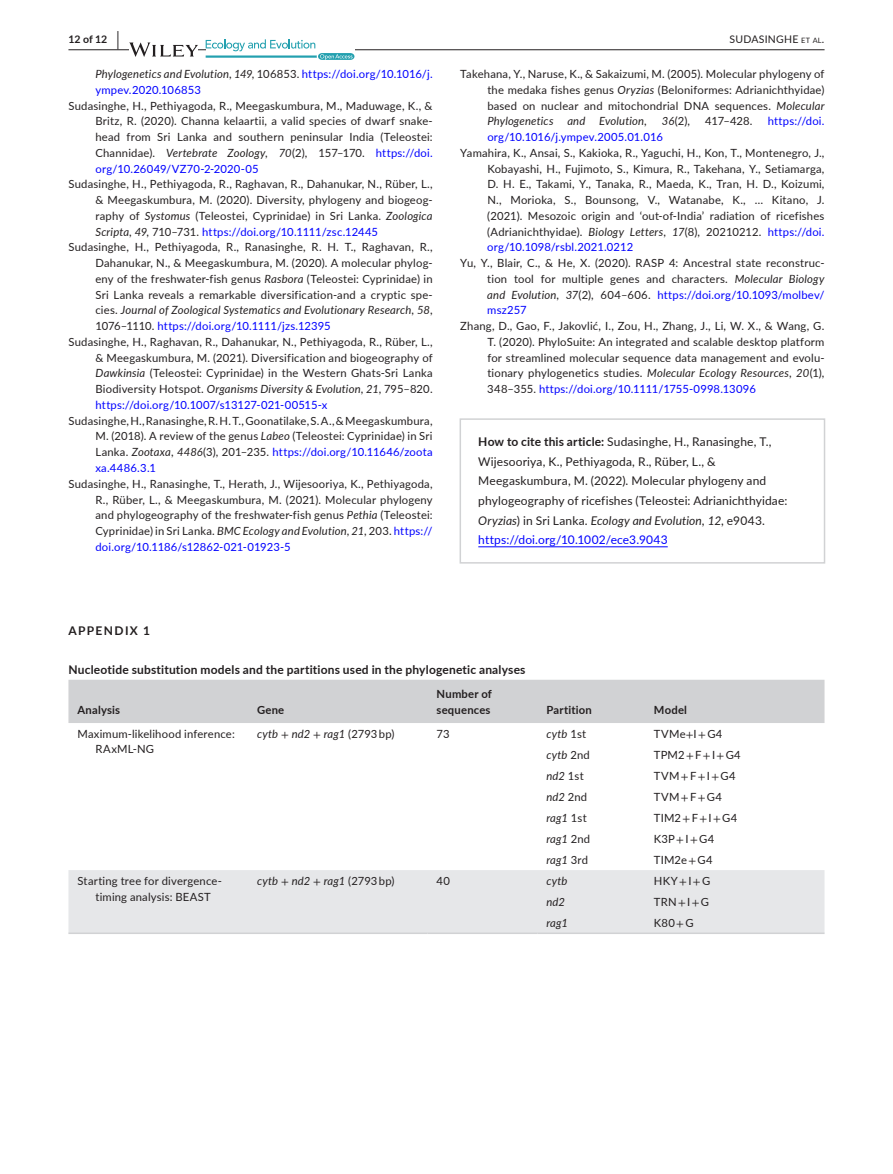
<style>
.page{position:relative;width:893px;height:1174px;background:#fff}
.page>*{position:absolute;margin:0;border:0;box-sizing:border-box;transform-origin:0 0}
.t1{font:12px/19.5px "Lato";letter-spacing:.01em;color:#231f20}
.t2{font:700 12px "Lato";letter-spacing:.015em;color:#231f20}
.t3{font:700 12px "Lato";letter-spacing:.115em;color:#231f20}
.t4{font:11.25px/15.8px "Lato";letter-spacing:.015em;color:#231f20;text-align:justify}
.t5{font:11.25px/15.8px "Lato";letter-spacing:.01em;color:#00f}
.t6{font:italic 11.25px "Lato";letter-spacing:.015em;color:#231f20}
.t7{font:700 11.25px/15.8px "Lato";letter-spacing:.02em;color:#231f20}
.t8{font:10.5px "Lato";letter-spacing:.02em;color:#231f20}
.t9{font:700 10.5px "Lato";color:#231f20}
.s1{font-size:19.5px}
.s2{font-size:7.35px}
.s3{font-style:inherit}
.s4{font-style:italic;color:#231f20}
.s5{color:#231f20}
.s6{font-style:italic}
.s7{color:#00f}
.s8{font-style:normal}
.s9{font-weight:700}
.s10{font-family:"STIX";font-style:normal}
.s11{font-family:"STIX"}
</style>
<div class="page">
<hr style="left:68px;top:49px;width:756px;height:1px;background:#231f20">
<svg style="left:129px;top:42px;width:69px;height:15px"></svg>
<svg style="left:206px;top:39px;width:148px;height:21px"></svg>
<div style="left:460px;top:418px;width:365px;height:145px;border:2px solid #d1d2d4"></div>
<hr style="left:478px;top:546px;width:190px;height:1px;background:#00f">
<div style="left:68px;top:680px;width:756px;height:43px;background:#d1d2d4"></div>
<div style="left:68px;top:870px;width:756px;height:62px;background:#e6e7e9"></div>
<hr style="left:68px;top:932px;width:180px;height:2px;background:#d1d2d4">
<hr style="left:248px;top:932px;width:180px;height:2px;background:#d1d2d4">
<hr style="left:428px;top:932px;width:109px;height:2px;background:#d1d2d4">
<hr style="left:537px;top:932px;width:108px;height:2px;background:#d1d2d4">
<hr style="left:645px;top:932px;width:179px;height:2px;background:#d1d2d4">
<p class="t9" style="left:68px;top:31px;width:52px">12 of 12 <span class="s1">|</span></p>
<p class="t8" style="left:730px;top:31px;width:96px">SUDASINGHE <span class="s2">et al</span><span class="s3">.</span></p>
<p class="t5" style="left:95px;top:66px;width:339px"><span class="s4">Phylogenetics and Evolution</span><span class="s5">,</span> <span class="s4">149</span><span class="s5">, 106853.</span> https://doi.org/10.1016/j. ympev.2020.106853</p>
<p class="t4" style="left:95px;top:97px;width:339px;text-indent:-27px">Sudasinghe, H., Pethiyagoda, R., Meegaskumbura, M., Maduwage, K., &amp; Britz, R. (2020). Channa kelaartii, a valid species of dwarf snake&shy;head from Sri Lanka and southern peninsular India (Teleostei:<br>Channidae). <span class="s6">Vertebrate Zoology</span>, <span class="s6">70</span>(2), 157–170. <span class="s7">https://doi. org/10.26049/VZ70-2-2020-05</span></p>
<p class="t4" style="left:68px;top:176px;width:366px">Sudasinghe, H., Pethiyagoda, R., Raghavan, R., Dahanukar, N., Rüber, L.,</p>
<p class="t4" style="left:95px;top:192px;width:339px">&amp; Meegaskumbura, M. (2020). Diversity, phylogeny and biogeog-</p>
<p class="t4" style="left:95px;top:207px;width:339px">raphy of <span class="s6">Systomus</span> (Teleostei, Cyprinidae) in Sri Lanka. <span class="s6">Zoologica</span></p>
<p class="t5" style="left:95px;top:223px;width:284px"><span class="s4">Scripta</span><span class="s5">,</span> <span class="s4">49</span><span class="s5">, 710–731.</span> https://doi.org/10.1111/zsc.12445</p>
<p class="t4" style="left:68px;top:239px;width:366px">Sudasinghe, H., Pethiyagoda, R., Ranasinghe, R. H. T., Raghavan, R.,</p>
<p class="t4" style="left:95px;top:255px;width:339px">Dahanukar, N., &amp; Meegaskumbura, M. (2020). A molecular phylog-</p>
<p class="t4" style="left:95px;top:270px;width:339px">eny of the freshwater-fish genus <span class="s6">Rasbora</span> (Teleostei: Cyprinidae) in</p>
<p class="t4" style="left:95px;top:286px;width:339px">Sri Lanka reveals a remarkable diversification-and a cryptic spe-</p>
<p class="t6" style="left:95px;top:302px;width:339px"><span class="s8">cies.</span> Journal of Zoological Systematics and Evolutionary Research<span class="s8">,</span> 58<span class="s8">,</span></p>
<p class="t5" style="left:95px;top:318px;width:237px"><span class="s5">1076–1110.</span> https://doi.org/10.1111/jzs.12395</p>
<p class="t4" style="left:68px;top:333px;width:366px">Sudasinghe, H., Raghavan, R., Dahanukar, N., Pethiyagoda, R., Rüber, L.,</p>
<p class="t4" style="left:95px;top:349px;width:339px">&amp; Meegaskumbura, M. (2021). Diversification and biogeography of</p>
<p class="t4" style="left:95px;top:365px;width:339px"><span class="s6">Dawkinsia</span> (Teleostei: Cyprinidae) in the Western Ghats-Sri Lanka</p>
<p class="t4" style="left:95px;top:381px;width:339px">Biodiversity Hotspot. <span class="s6">Organisms Diversity &amp; Evolution</span>, <span class="s6">21</span>, 795–820.</p>
<p class="t5" style="left:95px;top:396px;width:233px">https://doi.org/10.1007/s13127-021-00515-x</p>
<p class="t4" style="left:95px;top:412px;width:339px;text-indent:-27px">Sudasinghe,H.,Ranasinghe,R.H.T.,Goonatilake,S.A.,&amp;Meegaskumbura, M. (2018). A review of the genus <span class="s6">Labeo</span> (Teleostei: Cyprinidae) in Sri Lanka. <span class="s6">Zootaxa</span>, <span class="s6">4486</span>(3), 201–235. <span class="s7">https://doi.org/10.11646/zoota xa.4486.3.1</span></p>
<p class="t4" style="left:95px;top:475px;width:339px;text-indent:-27px">Sudasinghe, H., Ranasinghe, T., Herath, J., Wijesooriya, K., Pethiyagoda, R., Rüber, L., &amp; Meegaskumbura, M. (2021). Molecular phylogeny and phylogeography of the freshwater-fish genus <span class="s6">Pethia</span> (Teleostei:<br>Cyprinidae) in Sri Lanka. <span class="s6">BMC Ecology and Evolution</span>, <span class="s6">21</span>, 203. <span class="s7">https:// doi.org/10.1186/s12862-021-01923-5</span></p>
<p class="t4" style="left:487px;top:66px;width:339px;text-indent:-27px">Takehana, Y., Naruse, K., &amp; Sakaizumi, M. (2005). Molecular phylogeny of the medaka fishes genus <span class="s6">Oryzias</span> (Beloniformes: Adrianichthyidae) based on nuclear and mitochondrial DNA sequences. <span class="s6">Molecular Phylogenetics and Evolution</span>,</p>
<p class="t4" style="left:662px;top:113px;width:30px"><span class="s6">36</span>(2),</p>
<p class="t4" style="left:705px;top:113px;width:49px">417–428.</p>
<p class="t5" style="left:768px;top:113px;width:58px">https://doi.</p>
<p class="t5" style="left:487px;top:129px;width:177px">org/10.1016/j.ympev.2005.01.016</p>
<p class="t4" style="left:487px;top:144px;width:339px;text-indent:-27px">Yamahira, K., Ansai, S., Kakioka, R., Yaguchi, H., Kon, T., Montenegro, J., Kobayashi, H., Fujimoto, S., Kimura, R., Takehana, Y., Setiamarga, D. H. E., Takami, Y., Tanaka, R., Maeda, K., Tran, H. D., Koizumi, N., Morioka, S., Bounsong, V., Watanabe, K., … Kitano, J. (2021). Mesozoic origin and ‘out-of-India’ radiation of ricefishes (Adrianichthyidae). <span class="s6">Biology Letters</span>, <span class="s6">17</span>(8), 20210212. <span class="s7">https://doi. org/10.1098/rsbl.2021.0212</span></p>
<p class="t4" style="left:487px;top:255px;width:339px;text-indent:-27px">Yu, Y., Blair, C., &amp; He, X. (2020). RASP 4: Ancestral state reconstruc&shy;tion tool for multiple genes and characters. <span class="s6">Molecular Biology and Evolution</span>, <span class="s6">37</span>(2), 604–606. <span class="s7">https://doi.org/10.1093/molbev/ msz257</span></p>
<p class="t4" style="left:487px;top:318px;width:339px;text-indent:-27px">Zhang, D., Gao, F., Jakovlić, I., Zou, H., Zhang, J., Li, W. X., &amp; Wang, G.<br>T. (2020). PhyloSuite: An integrated and scalable desktop platform for streamlined molecular sequence data management and evolu&shy;tionary phylogenetics studies. <span class="s6">Molecular Ecology Resources</span>, <span class="s6">20</span>(1), 348–355. <span class="s7">https://doi.org/10.1111/1755-0998.13096</span></p>
<p class="t1" style="left:478px;top:432px;width:311px"><span class="s9">How to cite this article:</span> Sudasinghe, H., Ranasinghe, T., Wijesooriya, K., Pethiyagoda, R., Rüber, L., &amp; Meegaskumbura, M. (2022). Molecular phylogeny and phylogeography of ricefishes (Teleostei: Adrianichthyidae:<br><span class="s6">Oryzias</span>) in Sri Lanka. <span class="s6">Ecology and Evolution</span>, <span class="s6">12</span>, e9043. <span class="s7">https://doi.org/10.1002/ece3.9043</span></p>
<p class="t3" style="left:68px;top:621px;width:83px">APPENDIX 1</p>
<p class="t2" style="left:68px;top:660px;width:459px">Nucleotide substitution models and the partitions used in the phylogenetic analyses</p>
<p class="t7" style="left:77px;top:701px;width:44px">Analysis</p>
<p class="t7" style="left:257px;top:701px;width:29px">Gene</p>
<p class="t7" style="left:437px;top:685px;width:57px">Number of sequences</p>
<p class="t7" style="left:546px;top:701px;width:47px">Partition</p>
<p class="t7" style="left:654px;top:701px;width:35px">Model</p>
<p class="t4" style="left:95px;top:725px;width:141px;text-indent:-18px">Maximum-likelihood inference:<br>RAxML-NG</p>
<p class="t6" style="left:257px;top:725px;width:139px">cytb <span class="s10">+</span> nd2 <span class="s10">+</span> rag1 <span class="s8">(2793 bp)</span></p>
<p class="t4" style="left:437px;top:725px;width:15px">73</p>
<p class="t6" style="left:546px;top:725px;width:41px">cytb <span class="s8">1st</span></p>
<p class="t4" style="left:654px;top:725px;width:70px">TVMe<span class="s11">+</span>I <span class="s11">+</span> G4</p>
<p class="t6" style="left:546px;top:746px;width:45px">cytb <span class="s8">2nd</span></p>
<p class="t4" style="left:654px;top:746px;width:88px">TPM2 <span class="s11">+</span> F <span class="s11">+</span> I <span class="s11">+</span> G4</p>
<p class="t6" style="left:546px;top:767px;width:39px">nd2 <span class="s8">1st</span></p>
<p class="t4" style="left:654px;top:767px;width:83px">TVM <span class="s11">+</span> F <span class="s11">+</span> I <span class="s11">+</span> G4</p>
<p class="t6" style="left:546px;top:789px;width:42px">nd2 <span class="s8">2nd</span></p>
<p class="t4" style="left:654px;top:788px;width:70px">TVM <span class="s11">+</span> F <span class="s11">+</span> G4</p>
<p class="t6" style="left:546px;top:810px;width:42px">rag1 <span class="s8">1st</span></p>
<p class="t4" style="left:654px;top:809px;width:85px">TIM2 <span class="s11">+</span> F <span class="s11">+</span> I <span class="s11">+</span> G4</p>
<p class="t6" style="left:546px;top:831px;width:45px">rag1 <span class="s8">2nd</span></p>
<p class="t4" style="left:654px;top:830px;width:62px">K3P <span class="s11">+</span> I <span class="s11">+</span> G4</p>
<p class="t6" style="left:546px;top:852px;width:43px">rag1 <span class="s8">3rd</span></p>
<p class="t4" style="left:654px;top:851px;width:60px">TIM2e <span class="s11">+</span> G4</p>
<p class="t4" style="left:95px;top:872px;width:128px;text-indent:-18px">Starting tree for divergence&shy;timing analysis: BEAST</p>
<p class="t6" style="left:257px;top:873px;width:139px">cytb <span class="s10">+</span> nd2 <span class="s10">+</span> rag1 <span class="s8">(2793 bp)</span></p>
<p class="t4" style="left:437px;top:872px;width:15px">40</p>
<p class="t6" style="left:546px;top:873px;width:23px">cytb</p>
<p class="t4" style="left:654px;top:872px;width:58px">HKY <span class="s11">+</span> I <span class="s11">+</span> G</p>
<p class="t6" style="left:546px;top:894px;width:20px">nd2</p>
<p class="t4" style="left:654px;top:893px;width:57px">TRN <span class="s11">+</span> I <span class="s11">+</span> G</p>
<p class="t6" style="left:546px;top:915px;width:23px">rag1</p>
<p class="t4" style="left:654px;top:915px;width:41px">K80 <span class="s11">+</span> G</p>
</div>
